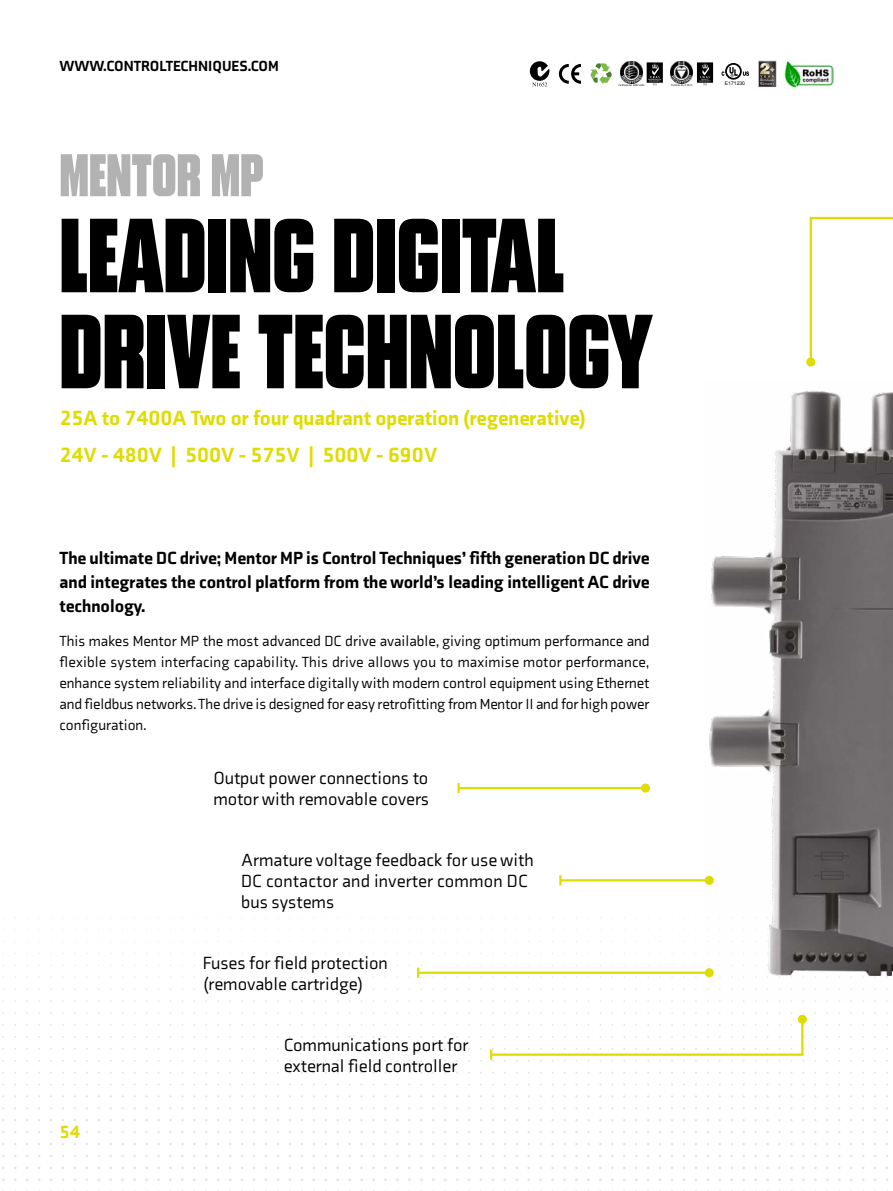
<style>
.page{position:relative;width:893px;height:1191px;background:#fff}
.page>*{position:absolute;margin:0;border:0;box-sizing:border-box;transform-origin:0 0}
.t1{font:105px/96px "Blunt Con";color:#000}
.t2{font:60px "Blunt Con";color:#b3b2b2}
.t3{font:900 21px/36.8px "Axia";color:#dedc00}
.t4{font:18px/21px "Axia";color:#000}
.t5{font:900 18px/24px "Axia";color:#000;text-align:justify}
.t6{font:900 18px "Axia";color:#dedc00}
.t7{font:15px/21px "Axia";letter-spacing:-.01em;color:#000;text-align:justify}
.t8{font:900 15px "Axia";color:#000}
.t9{font:4.95px "Arial";color:#000}
</style>
<div class="page">
<hr style="left:459px;top:787px;width:186px;height:2px;background:#dedc00">
<svg style="left:457px;top:783px;width:3px;height:10px"></svg>
<div style="left:641px;top:783px;width:9px;height:9px;background:#dedc00;border-radius:50%"></div>
<hr style="left:418px;top:971px;width:291px;height:3px;background:#dedc00">
<svg style="left:417px;top:965px;width:5px;height:13px"></svg>
<hr style="left:560px;top:879px;width:149px;height:2px;background:#dedc00">
<svg style="left:559px;top:875px;width:3px;height:10px"></svg>
<svg style="left:490px;top:1012px;width:315px;height:49px"></svg>
<div style="left:798px;top:1014px;width:9px;height:9px;background:#dedc00;border-radius:50%"></div>
<svg style="left:559px;top:64px;width:22px;height:20px"></svg>
<svg style="left:590px;top:63px;width:22px;height:21px"></svg>
<img style="left:785px;top:60px;width:48px;height:28px">
<div style="left:725px;top:63px;width:17px;height:17px;border:2px solid #000;border-radius:50%"></div>
<svg style="left:721px;top:67px;width:28px;height:10px"></svg>
<svg style="left:530px;top:61px;width:19px;height:20px"></svg>
<svg style="left:532px;top:65px;width:18px;height:21px"></svg>
<svg style="left:758px;top:61px;width:18px;height:26px"></svg>
<img style="left:671px;top:62px;width:21px;height:21px">
<svg style="left:671px;top:84px;width:21px;height:2px"></svg>
<svg style="left:697px;top:62px;width:16px;height:23px"></svg>
<svg style="left:618px;top:62px;width:45px;height:24px"></svg>
<svg style="left:652px;top:64px;width:6px;height:5px"></svg>
<svg style="left:651px;top:77px;width:10px;height:8px"></svg>
<img style="left:705px;top:391px;width:188px;height:611px">
<svg style="left:809px;top:216px;width:84px;height:148px"></svg>
<div style="left:806px;top:357px;width:9px;height:9px;background:#dedc00;border-radius:50%"></div>
<p class="t8" style="left:60px;top:56px;width:221px">WWW.CONTROLTECHNIQUES.COM</p>
<h2 class="t2" style="left:60px;top:148px;width:206px">MENTOR MP</h2>
<h1 class="t1" style="left:60px;top:208px;width:594px">LEADING DIGITAL<br>DRIVE TECHNOLOGY</h1>
<h3 class="t3" style="left:60px;top:399px;width:528px">25A to 7400A Two or four quadrant operation (regenerative)<br>24V - 480V | 500V - 575V | 500V - 690V</h3>
<p class="t5" style="left:60px;top:546px;width:592px">The ultimate DC drive; Mentor MP is Control Techniques’ fifth generation DC drive and integrates the control platform from the world’s leading intelligent AC drive technology.</p>
<p class="t7" style="left:60px;top:630px;width:592px">This makes Mentor MP the most advanced DC drive available, giving optimum performance and flexible system interfacing capability. This drive allows you to maximise motor performance, enhance system reliability and interface digitally with modern control equipment using Ethernet and fieldbus networks. The drive is designed for easy retrofitting from Mentor II and for high power configuration.</p>
<p class="t4" style="left:213px;top:767px;width:217px">Output power connections to motor with removable covers</p>
<p class="t4" style="left:241px;top:849px;width:294px">Armature voltage feedback for use with<br>DC contactor and inverter common DC bus systems</p>
<p class="t4" style="left:203px;top:952px;width:187px">Fuses for field protection (removable cartridge)</p>
<p class="t6" style="left:60px;top:1121px;width:22px">54</p>
<p class="t4" style="left:284px;top:1034px;width:186px">Communications port for external field controller</p>
<p class="t9" style="left:725px;top:80px;width:22px">E171230</p>
</div>
